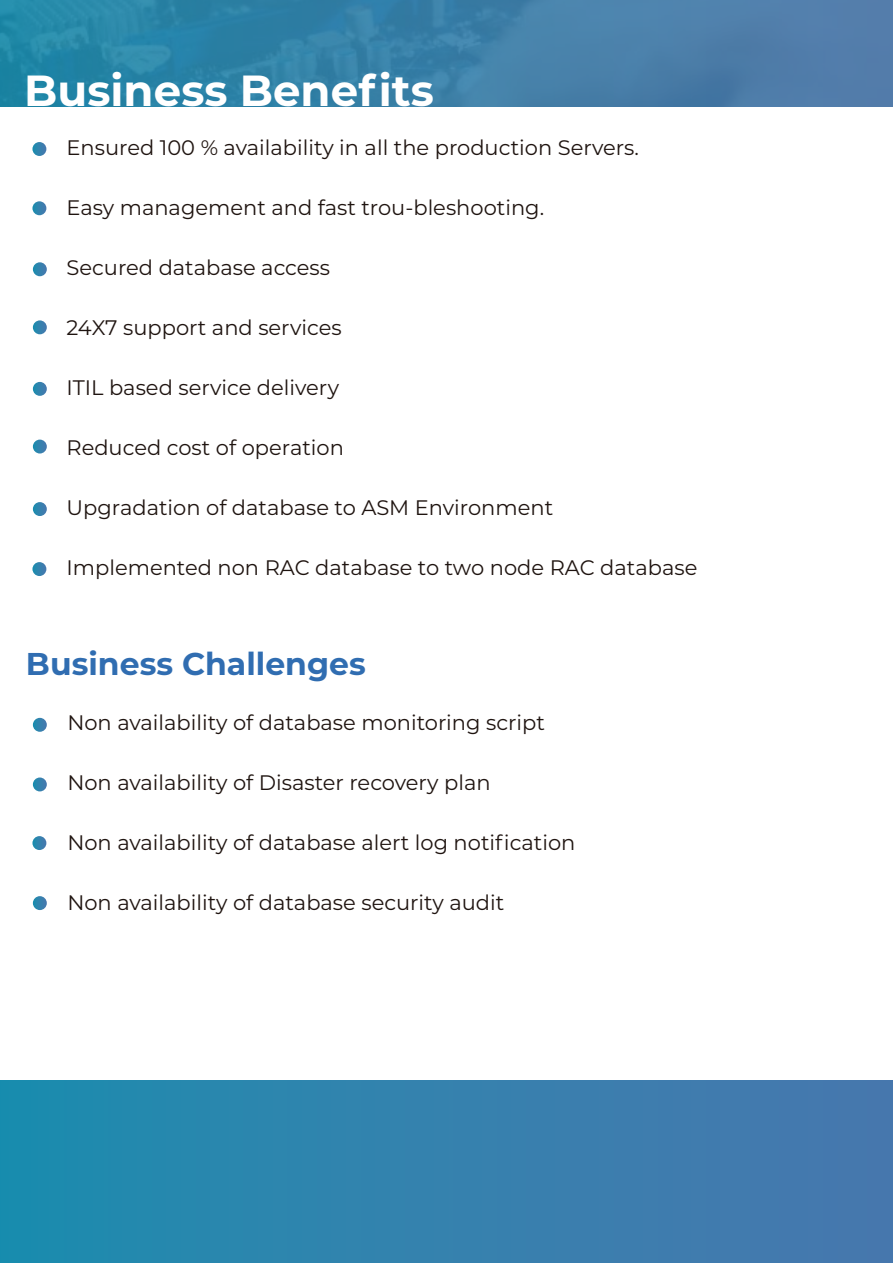
<style>
.page{position:relative;width:893px;height:1263px;background:#fff}
.page>*{position:absolute;margin:0;border:0;box-sizing:border-box;transform-origin:0 0}
.t1{font:700 43.5px "Montserrat";color:#fff}
.t2{font:700 31.5px "Montserrat";color:#306db1}
.t3{font:21px "Montserrat";color:#1f1410}
</style>
<div class="page">
<div style="left:0;top:1080px;width:893px;height:183px;background:linear-gradient(to right,#1d8cae,#4a77ae)"></div>
<div style="left:0;top:0;width:893px;height:106px;background:linear-gradient(to right,#1f86a6,#587caa)"></div>
<svg style="left:32px;top:142px;width:14px;height:14px"></svg>
<svg style="left:32px;top:201px;width:14px;height:14px"></svg>
<svg style="left:33px;top:262px;width:14px;height:14px"></svg>
<svg style="left:33px;top:320px;width:14px;height:14px"></svg>
<svg style="left:33px;top:382px;width:14px;height:14px"></svg>
<svg style="left:33px;top:440px;width:14px;height:13px"></svg>
<svg style="left:33px;top:502px;width:14px;height:14px"></svg>
<svg style="left:32px;top:562px;width:14px;height:14px"></svg>
<svg style="left:33px;top:718px;width:14px;height:14px"></svg>
<svg style="left:33px;top:777px;width:14px;height:14px"></svg>
<svg style="left:32px;top:836px;width:14px;height:14px"></svg>
<svg style="left:33px;top:896px;width:14px;height:14px"></svg>
<h1 class="t1" style="left:24px;top:59px;width:411px">Business Benefits</h1>
<p class="t3" style="left:67px;top:133px;width:574px">Ensured 100 % availability in all the production Servers.</p>
<p class="t3" style="left:67px;top:193px;width:479px">Easy management and fast trou-bleshooting.</p>
<p class="t3" style="left:67px;top:253px;width:265px">Secured database access</p>
<p class="t3" style="left:67px;top:313px;width:277px">24X7 support and services</p>
<p class="t3" style="left:67px;top:373px;width:274px">ITIL based service delivery</p>
<p class="t3" style="left:67px;top:433px;width:279px">Reduced cost of operation</p>
<p class="t3" style="left:67px;top:493px;width:488px">Upgradation of database to ASM Environment</p>
<p class="t3" style="left:67px;top:553px;width:632px">Implemented non RAC database to two node RAC database</p>
<h2 class="t2" style="left:26px;top:641px;width:341px">Business Challenges</h2>
<p class="t3" style="left:67px;top:708px;width:479px">Non availability of database monitoring script</p>
<p class="t3" style="left:67px;top:768px;width:425px">Non availability of Disaster recovery plan</p>
<p class="t3" style="left:67px;top:828px;width:510px">Non availability of database alert log notification</p>
<p class="t3" style="left:67px;top:888px;width:438px">Non availability of database security audit</p>
</div>
